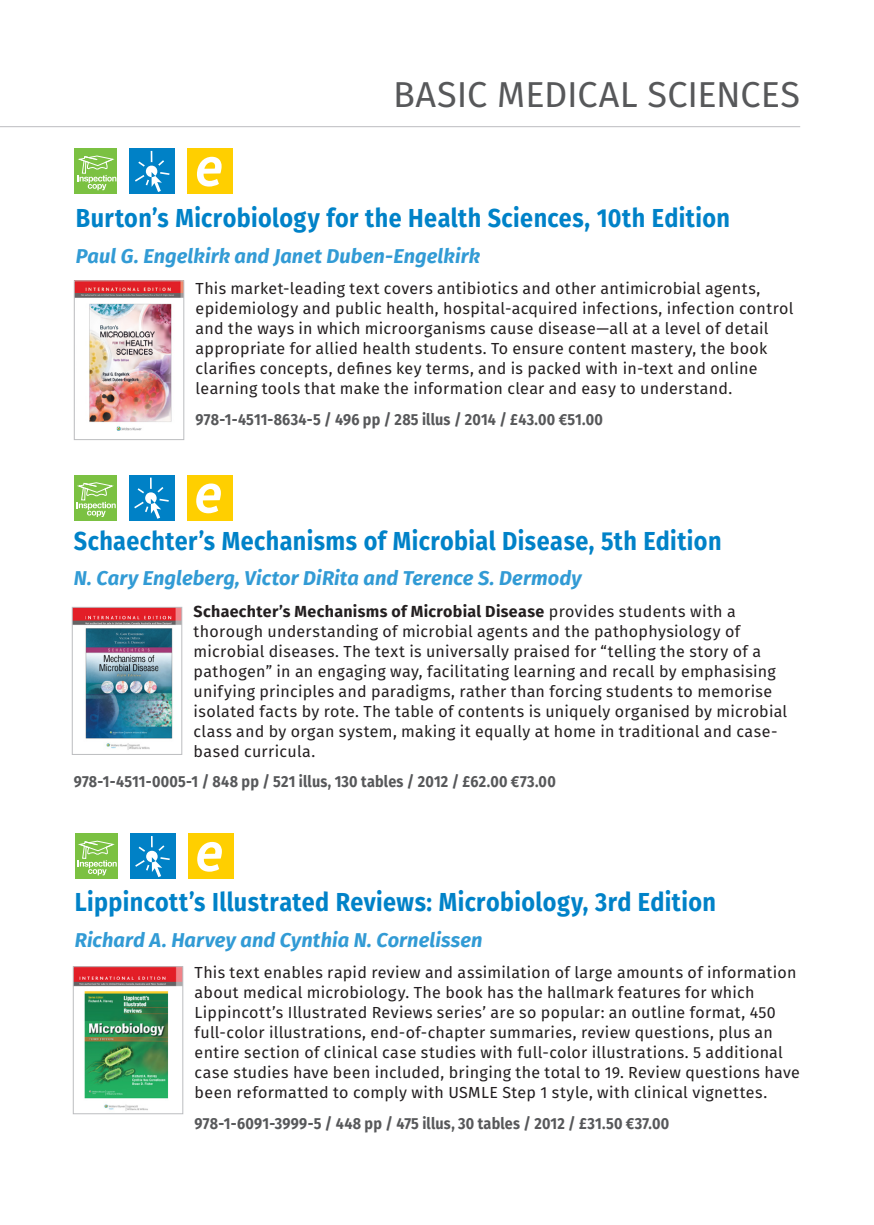
<style>
.page{position:relative;width:874px;height:1225px;background:#fff}
.page>*{position:absolute;margin:0;border:0;box-sizing:border-box;transform-origin:0 0}
.section_title{font:36px "Fira Sans";letter-spacing:-.005em;color:#57585a}
.Book_Title{font:700 26px "Fira Sans";letter-spacing:.02em;color:#0082c8;scale:.9 1}
.Writer{font:italic 700 20px "Fira Sans";letter-spacing:.005em;color:#329bd5}
.Writer-2{font:16px/20px "Fira Sans";letter-spacing:.02em;color:#231f20}
.ISBN{font:700 16px "Fira Sans";letter-spacing:.01em;color:#57585a;scale:.9 1}
.s1{font-weight:700}
</style>
<div class="page">
<hr style="left:0;top:126px;width:799px;height:1px;background:#bcbdc0">
<img style="left:75px;top:968px;width:106px;height:143px">
<div style="left:73px;top:966px;width:110px;height:148px;border:1px solid #bcbdc0"></div>
<div style="left:75px;top:833px;width:42px;height:46px;background:#7bc142"></div>
<svg style="left:77px;top:840px;width:40px;height:35px"></svg>
<div style="left:130px;top:833px;width:45px;height:46px;background:#0081c6"></div>
<svg style="left:135px;top:836px;width:35px;height:41px"></svg>
<div style="left:188px;top:833px;width:45px;height:46px;background:#ffcf00"></div>
<svg style="left:197px;top:842px;width:25px;height:29px"></svg>
<img style="left:76px;top:282px;width:106px;height:149px">
<div style="left:74px;top:280px;width:110px;height:160px;border:1px solid #bcbdc0"></div>
<div style="left:74px;top:148px;width:43px;height:46px;background:#7bc142"></div>
<svg style="left:77px;top:155px;width:39px;height:35px"></svg>
<div style="left:130px;top:148px;width:45px;height:46px;background:#0081c6"></div>
<svg style="left:135px;top:151px;width:34px;height:41px"></svg>
<div style="left:187px;top:148px;width:46px;height:46px;background:#ffcf00"></div>
<svg style="left:197px;top:157px;width:24px;height:30px"></svg>
<img style="left:74px;top:609px;width:106px;height:141px">
<div style="left:72px;top:607px;width:110px;height:148px;border:1px solid #bcbdc0"></div>
<div style="left:74px;top:475px;width:42px;height:45px;background:#7bc142"></div>
<svg style="left:76px;top:482px;width:40px;height:35px"></svg>
<div style="left:129px;top:475px;width:45px;height:45px;background:#0081c6"></div>
<svg style="left:134px;top:477px;width:35px;height:42px"></svg>
<div style="left:187px;top:475px;width:45px;height:45px;background:#ffcf00"></div>
<svg style="left:196px;top:483px;width:25px;height:30px"></svg>
<p class="section_title" style="left:393px;top:67px;width:408px">BASIC MEDICAL SCIENCES</p>
<p class="Book_Title" style="left:76px;top:196px;width:728px">Burton’s Microbiology for the Health Sciences, 10th Edition</p>
<p class="Writer" style="left:76px;top:239px;width:405px">Paul G. Engelkirk and Janet Duben-Engelkirk</p>
<p class="Writer-2" style="left:195px;top:278px;width:599px">This market-leading text covers antibiotics and other antimicrobial agents, epidemiology and public health, hospital-acquired infections, infection control and the ways in which microorganisms cause disease—all at a level of detail appropriate for allied health students. To ensure content mastery, the book clarifies concepts, defines key terms, and is packed with in-text and online learning tools that make the information clear and easy to understand.</p>
<p class="ISBN" style="left:195px;top:406px;width:453px">978-1-4511-8634-5 / 496 pp / 285 illus / 2014 / £43.00 €51.00</p>
<p class="Book_Title" style="left:74px;top:519px;width:720px">Schaechter’s Mechanisms of Microbial Disease, 5th Edition</p>
<p class="Writer" style="left:74px;top:561px;width:509px">N. Cary Engleberg, Victor DiRita and Terence S. Dermody</p>
<p class="Writer-2" style="left:193px;top:601px;width:595px"><span class="s1">Schaechter’s Mechanisms of Microbial Disease</span> provides students with a thorough understanding of microbial agents and the pathophysiology of microbial diseases. The text is universally praised for “telling the story of a pathogen” in an engaging way, facilitating learning and recall by emphasising unifying principles and paradigms, rather than forcing students to memorise isolated facts by rote. The table of contents is uniquely organised by microbial class and by organ system, making it equally at home in traditional and case&shy;based curricula.   </p>
<p class="ISBN" style="left:74px;top:768px;width:536px">978-1-4511-0005-1 / 848 pp / 521 illus, 130 tables / 2012 / £62.00 €73.00</p>
<p class="Book_Title" style="left:75px;top:880px;width:713px">Lippincott’s Illustrated Reviews: Microbiology, 3rd Edition</p>
<p class="Writer" style="left:75px;top:922px;width:409px">Richard A. Harvey and Cynthia N. Cornelissen</p>
<p class="Writer-2" style="left:194px;top:962px;width:606px">This text enables rapid review and assimilation of large amounts of information about medical microbiology. The book has the hallmark features for which Lippincott’s Illustrated Reviews series’ are so popular: an outline format, 450 full-color illustrations, end-of-chapter summaries, review questions, plus an entire section of clinical case studies with full-color illustrations. 5 additional case studies have been included, bringing the total to 19. Review questions have been reformatted to comply with USMLE Step 1 style, with clinical vignettes.</p>
<p class="ISBN" style="left:194px;top:1109px;width:528px">978-1-6091-3999-5 / 448 pp / 475 illus, 30 tables / 2012 / £31.50 €37.00</p>
</div>
